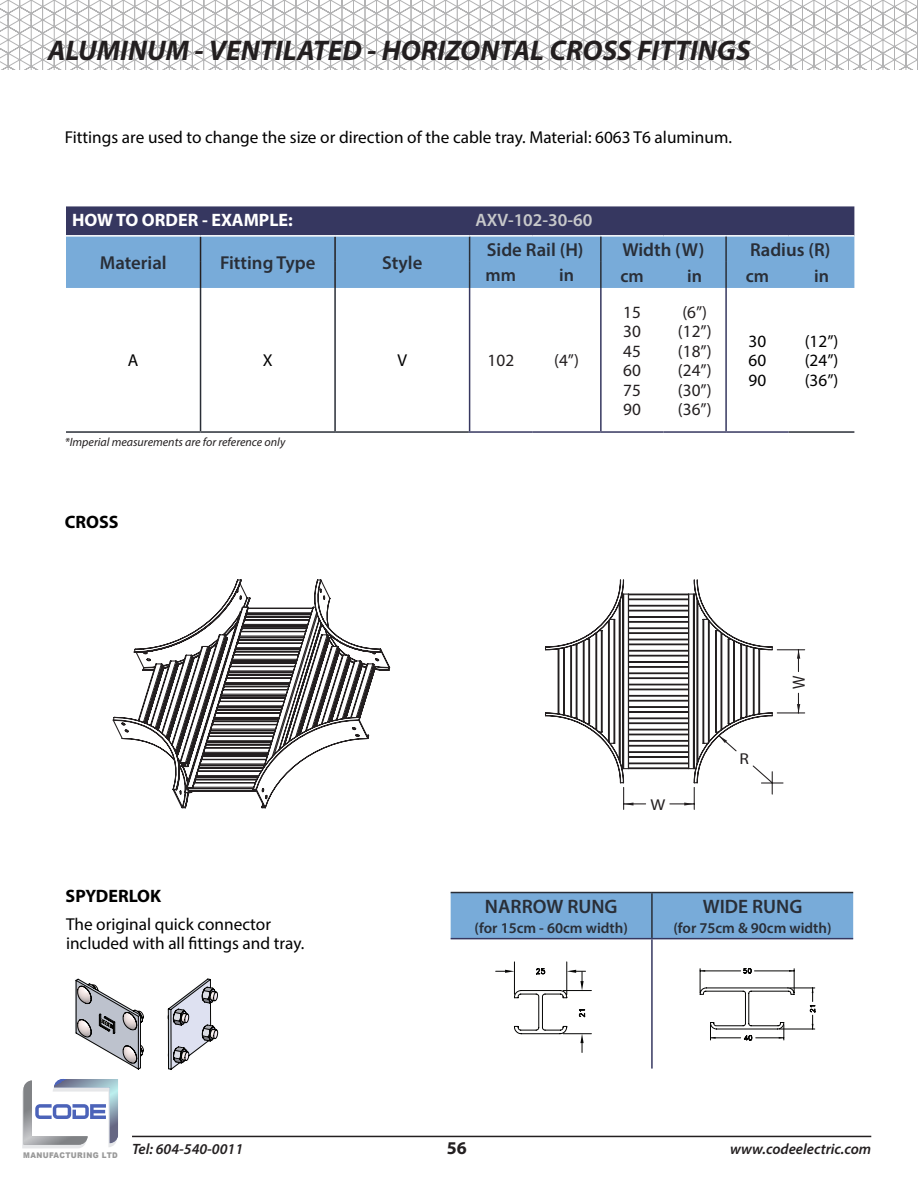
<style>
.page{position:relative;width:918px;height:1188px;background:#fff}
.page>*{position:absolute;margin:0;border:0;box-sizing:border-box;transform-origin:0 0}
.Page_Title_Header{font:italic 700 28.5px "Myriad Pro";color:#231f20}
.t1{font:600 19.5px "Myriad Pro";color:#292e37}
.t2{font:600 18.75px "Myriad Pro";color:#292e37}
.Body_Text_Black{font:700 18px "Myriad Pro";color:#fff}
.Body_Text_Black-2{font:700 18px "Myriad Pro";color:#000}
.Body_Text_Black-3{font:600 18px "Myriad Pro";color:#c7c8ca}
.t3{font:600 18px "Myriad Pro";color:#292e37}
.t4{font:700 18px "Myriad Pro";color:#231f20}
.t5{font:17.7px "Myriad Pro";color:#231f20;scale:.89 1}
.Body_Text_Black-4{font:17.25px/19.5px "Myriad Pro";color:#000}
.Body_Text_Black-5{font:17.25px "Myriad Pro";color:#231f20}
.t6{font:15.75px "Myriad Pro";color:#231f20;scale:1.12 1}
.t7{font:600 15px "Myriad Pro";color:#292e37}
.t8{font:italic 600 15px "Myriad Pro";color:#231f20}
.Annotations{font:italic 12px "Myriad Pro";color:#231f20}
.t9{font:900 7.8px "Arial";letter-spacing:.05em;color:#999;scale:.92 1}
</style>
<div class="page">
<svg style="left:0;top:0;width:918px;height:69px"></svg>
<hr style="left:132px;top:1136px;width:739px;height:1px;background:#231f20">
<svg style="left:22px;top:1079px;width:96px;height:69px"></svg>
<svg style="left:75px;top:979px;width:69px;height:91px"></svg>
<img style="left:167px;top:1008px;width:52px;height:49px">
<svg style="left:168px;top:978px;width:50px;height:92px"></svg>
<hr style="left:334px;top:288px;width:2px;height:143px;background:#292e37">
<hr style="left:201px;top:431px;width:134px;height:2px;background:#292e37">
<hr style="left:335px;top:431px;width:134px;height:2px;background:#292e37">
<hr style="left:200px;top:288px;width:1px;height:143px;background:#292e37">
<hr style="left:66px;top:431px;width:135px;height:2px;background:#292e37">
<hr style="left:789px;top:431px;width:65px;height:2px;background:#292e37">
<hr style="left:469px;top:288px;width:1px;height:143px;background:#363760">
<hr style="left:469px;top:431px;width:63px;height:2px;background:#363760">
<hr style="left:532px;top:431px;width:69px;height:2px;background:#363760">
<hr style="left:600px;top:288px;width:2px;height:143px;background:#363760">
<hr style="left:601px;top:431px;width:62px;height:2px;background:#363760">
<hr style="left:663px;top:431px;width:63px;height:2px;background:#363760">
<hr style="left:725px;top:288px;width:2px;height:143px;background:#363760">
<hr style="left:726px;top:431px;width:63px;height:2px;background:#363760">
<svg style="left:66px;top:206px;width:788px;height:82px;background:#6384af"></svg>
<hr style="left:600px;top:262px;width:2px;height:26px;background:#292e37">
<hr style="left:725px;top:262px;width:2px;height:26px;background:#292e37">
<div style="left:451px;top:893px;width:402px;height:45px;background:#78abd9"></div>
<hr style="left:451px;top:892px;width:201px;height:1px;background:#292e37">
<hr style="left:652px;top:892px;width:201px;height:1px;background:#292e37">
<hr style="left:651px;top:893px;width:2px;height:45px;background:#292e37">
<hr style="left:451px;top:938px;width:201px;height:1px;background:#363760">
<hr style="left:652px;top:938px;width:201px;height:1px;background:#363760">
<hr style="left:651px;top:939px;width:2px;height:130px;background:#363760">
<svg style="left:495px;top:962px;width:96px;height:91px"></svg>
<svg style="left:700px;top:968px;width:115px;height:72px"></svg>
<svg style="left:113px;top:579px;width:692px;height:230px"></svg>
<svg style="left:797px;top:704px;width:3px;height:9px"></svg>
<svg style="left:797px;top:650px;width:3px;height:9px"></svg>
<svg style="left:718px;top:734px;width:65px;height:61px"></svg>
<svg style="left:623px;top:787px;width:23px;height:22px"></svg>
<svg style="left:670px;top:787px;width:25px;height:22px"></svg>
<svg style="left:544px;top:579px;width:229px;height:205px"></svg>
<p class="Page_Title_Header" style="left:48px;top:32px;width:704px">ALUMINUM - VENTILATED - HORIZONTAL CROSS FITTINGS</p>
<p class="Body_Text_Black-4" style="left:65px;top:128px;width:669px">Fittings are used to change the size or direction of the cable tray. Material: 6063 T6 aluminum.</p>
<p class="Body_Text_Black" style="left:72px;top:208px;width:222px">HOW TO ORDER - EXAMPLE:</p>
<p class="Body_Text_Black-3" style="left:476px;top:208px;width:118px">AXV-102-30-60</p>
<p class="t2" style="left:100px;top:251px;width:68px">Material</p>
<p class="t2" style="left:220px;top:251px;width:97px">Fitting Type</p>
<p class="t2" style="left:382px;top:251px;width:42px">Style</p>
<p class="t2" style="left:487px;top:238px;width:98px">Side Rail (H)</p>
<p class="t2" style="left:623px;top:238px;width:83px">Width (W)</p>
<p class="t2" style="left:750px;top:238px;width:82px">Radius (R)</p>
<p class="t3" style="left:486px;top:264px;width:32px">mm</p>
<p class="t3" style="left:559px;top:264px;width:16px">in</p>
<p class="t3" style="left:620px;top:264px;width:25px">cm</p>
<p class="t3" style="left:687px;top:264px;width:16px">in</p>
<p class="t3" style="left:746px;top:264px;width:25px">cm</p>
<p class="t3" style="left:814px;top:264px;width:16px">in</p>
<p class="Body_Text_Black-4" style="left:128px;top:351px;width:12px">A</p>
<p class="Body_Text_Black-4" style="left:263px;top:351px;width:11px">X</p>
<p class="Body_Text_Black-4" style="left:398px;top:351px;width:11px">V</p>
<p class="Body_Text_Black-5" style="left:488px;top:350px;width:28px">102</p>
<p class="Body_Text_Black-5" style="left:554px;top:350px;width:26px">(4”)</p>
<p class="Annotations" style="left:65px;top:435px;width:222px">*Imperial measurements are for reference only</p>
<p class="Body_Text_Black-2" style="left:65px;top:511px;width:55px">CROSS</p>
<p class="Body_Text_Black-5" style="left:623px;top:301px;width:19px">15</p>
<p class="Body_Text_Black-5" style="left:623px;top:321px;width:19px">30</p>
<p class="Body_Text_Black-5" style="left:623px;top:340px;width:19px">45</p>
<p class="Body_Text_Black-5" style="left:623px;top:360px;width:19px">60</p>
<p class="Body_Text_Black-5" style="left:623px;top:379px;width:19px">75</p>
<p class="Body_Text_Black-5" style="left:623px;top:399px;width:19px">90</p>
<p class="Body_Text_Black-5" style="left:682px;top:301px;width:26px">(6”)</p>
<p class="Body_Text_Black-5" style="left:678px;top:321px;width:35px">(12”)</p>
<p class="Body_Text_Black-5" style="left:678px;top:340px;width:35px">(18”)</p>
<p class="Body_Text_Black-5" style="left:678px;top:360px;width:35px">(24”)</p>
<p class="Body_Text_Black-5" style="left:678px;top:379px;width:35px">(30”)</p>
<p class="Body_Text_Black-5" style="left:678px;top:399px;width:35px">(36”)</p>
<p class="Body_Text_Black-4" style="left:749px;top:331px;width:19px">30</p>
<p class="Body_Text_Black-4" style="left:749px;top:351px;width:19px">60</p>
<p class="Body_Text_Black-4" style="left:749px;top:370px;width:19px">90</p>
<p class="Body_Text_Black-4" style="left:805px;top:331px;width:35px">(12”)</p>
<p class="Body_Text_Black-4" style="left:805px;top:351px;width:35px">(24”)</p>
<p class="Body_Text_Black-4" style="left:805px;top:370px;width:35px">(36”)</p>
<p class="Body_Text_Black-2" style="left:66px;top:884px;width:97px">SPYDERLOK</p>
<p class="Body_Text_Black-4" style="left:66px;top:914px;width:240px">The original quick connector included with all fittings and tray.</p>
<p class="t6" style="left:651px;top:795px;width:15px">W</p>
<p class="t6" style="left:740px;top:749px;width:10px">R</p>
<p class="t5" style="left:788px;top:689px;width:16px;rotate:-90deg">W</p>
<p class="t1" style="left:485px;top:894px;width:134px">NARROW RUNG</p>
<p class="t7" style="left:475px;top:918px;width:155px">(for 15cm - 60cm width)</p>
<p class="t1" style="left:703px;top:894px;width:101px">WIDE RUNG</p>
<p class="t7" style="left:673px;top:918px;width:160px">(for 75cm &amp; 90cm width)</p>
<p class="t9" style="left:23px;top:1149px;width:104px">MANUFACTURING LTD</p>
<p class="t8" style="left:132px;top:1140px;width:113px">Tel: 604-540-0011</p>
<p class="t4" style="left:447px;top:1137px;width:21px">56</p>
<p class="t8" style="left:730px;top:1140px;width:143px">www.codeelectric.com</p>
</div>
